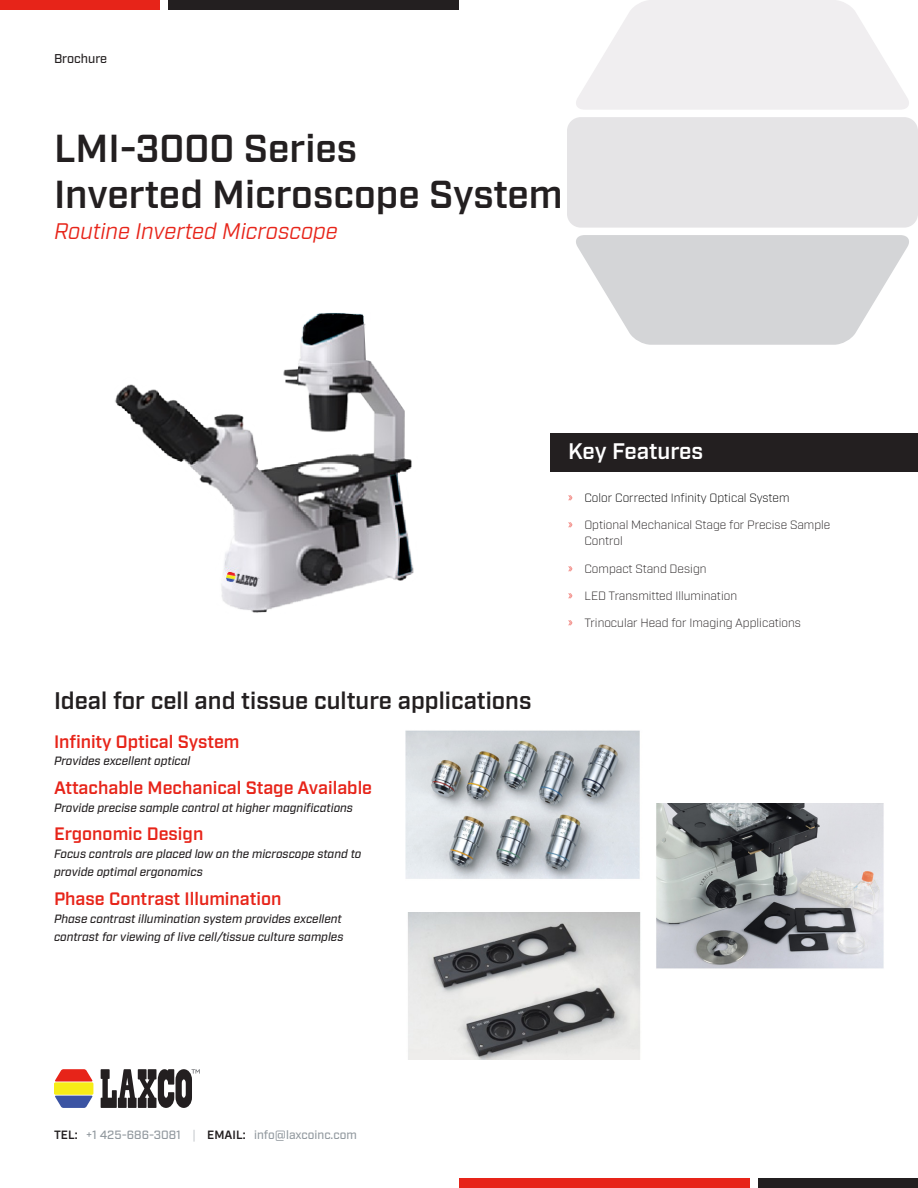
<style>
.page{position:relative;width:918px;height:1188px;background:#fff}
.page>*{position:absolute;margin:0;border:0;box-sizing:border-box;transform-origin:0 0}
.t1{font:600 39px "Industry";color:#231f20}
.t2{font:600 24px "Industry";color:#231f20}
.t3{font:italic 22.5px "Industry";color:#e72419}
.t4{font:600 22.5px "Industry";letter-spacing:-.01em;color:#fff}
.t5{font:600 18px "Industry";color:#e72419}
.t6{font:500 12.75px "Industry";color:#231f20}
.t7{font:italic 500 12px/18px "Industry";color:#231f20}
.t8{font:300 12px/16.5px "Industry";color:#231f20}
.t9{font:500 12px "Industry";color:#92999f}
.t10{font:300 12px "Industry";color:#000}
.s1{color:#e72419}
.s2{font-weight:600;color:#231f20}
.s3{font-weight:300}
</style>
<div class="page">
<div style="left:567px;top:117px;width:351px;height:111px;background:#e5e4e6"></div>
<svg style="left:576px;top:235px;width:333px;height:110px"></svg>
<svg style="left:576px;top:0;width:333px;height:110px"></svg>
<svg style="left:54px;top:1069px;width:39px;height:39px;background:#c49664"></svg>
<svg style="left:101px;top:1069px;width:99px;height:39px"></svg>
<div style="left:459px;top:1178px;width:290px;height:10px;background:#e72419"></div>
<div style="left:758px;top:1178px;width:160px;height:10px;background:#231f20"></div>
<div style="left:0;top:0;width:160px;height:10px;background:#e72419"></div>
<div style="left:169px;top:0;width:290px;height:10px;background:#231f20"></div>
<div style="left:551px;top:433px;width:367px;height:39px;background:#231f20"></div>
<img style="left:115px;top:313px;width:299px;height:300px">
<img style="left:656px;top:803px;width:228px;height:166px">
<img style="left:405px;top:730px;width:235px;height:149px">
<img style="left:408px;top:912px;width:233px;height:147px">
<p class="t6" style="left:54px;top:51px;width:55px">Brochure</p>
<p class="t1" style="left:54px;top:125px;width:305px">LMI-3000 Series</p>
<p class="t1" style="left:54px;top:172px;width:510px">Inverted Microscope System</p>
<p class="t3" style="left:54px;top:217px;width:285px">Routine Inverted Microscope</p>
<p class="t2" style="left:54px;top:686px;width:479px">Ideal for cell and tissue culture applications</p>
<p class="t5" style="left:54px;top:731px;width:187px">Infinity Optical System</p>
<p class="t7" style="left:54px;top:752px;width:138px">Provides excellent optical</p>
<p class="t5" style="left:54px;top:777px;width:320px">Attachable Mechanical Stage Available</p>
<p class="t7" style="left:54px;top:799px;width:301px">Provide precise sample control at higher magnifications</p>
<p class="t5" style="left:54px;top:824px;width:151px">Ergonomic Design</p>
<p class="t7" style="left:54px;top:846px;width:309px">Focus controls are placed low on the microscope stand to provide optimal ergonomics</p>
<p class="t5" style="left:54px;top:888px;width:229px">Phase Contrast Illumination</p>
<p class="t7" style="left:54px;top:911px;width:291px">Phase contrast illumination system provides excellent contrast for viewing of live cell/tissue culture samples</p>
<p class="t4" style="left:568px;top:437px;width:137px">Key Features</p>
<p class="t10" style="left:568px;top:490px;width:223px"><span class="s1">»</span> Color Corrected Infinity Optical System</p>
<p class="t8" style="left:584px;top:517px;width:247px;text-indent:-16px"><span class="s1">»</span> Optional Mechanical Stage for Precise Sample<br>Control</p>
<p class="t8" style="left:568px;top:560px;width:140px"><span class="s1">»</span> Compact Stand Design</p>
<p class="t8" style="left:568px;top:588px;width:170px"><span class="s1">»</span> LED Transmitted Illumination</p>
<p class="t8" style="left:568px;top:615px;width:234px"><span class="s1">»</span> Trinocular Head for Imaging Applications</p>
<p class="t9" style="left:54px;top:1128px;width:304px"><span class="s2">TEL:</span> +1 425-686-3081 <span class="s3">|</span> <span class="s2">EMAIL:</span> info@laxcoinc.com</p>
</div>
